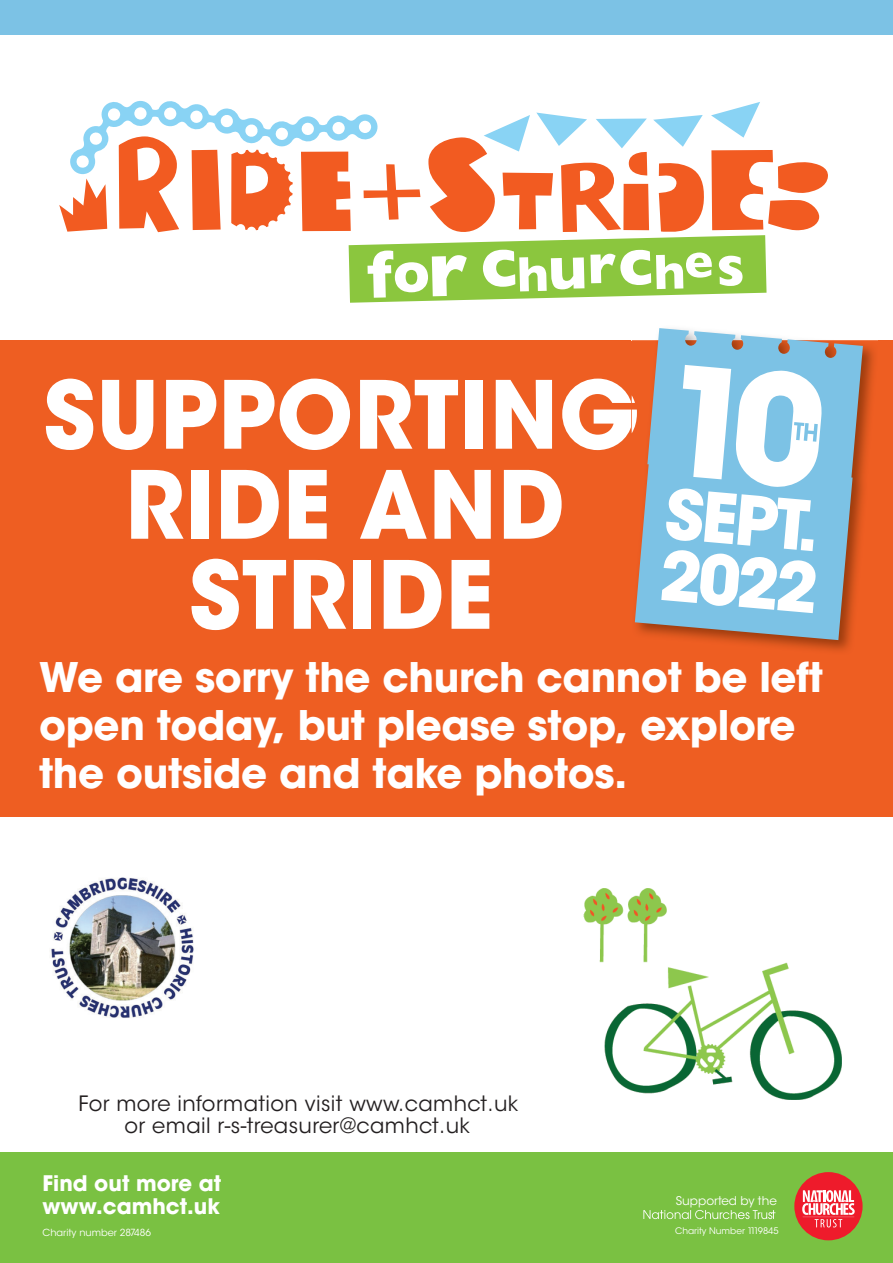
<style>
.page{position:relative;width:893px;height:1263px;background:#fff}
.page>*{position:absolute;margin:0;border:0;box-sizing:border-box;transform-origin:0 0}
.t1{font:700 93px/90px "ITC Avant Garde Std";letter-spacing:.01em;color:#fff;text-align:center}
.t2{font:700 68.25px/61.8px "ITC Avant Garde Std";color:#fff}
.t3{font:700 40.5px/48px "ITC Avant Garde Std";letter-spacing:-.01em;color:#fff}
.t4{font:700 21.3px/23.4px "ITC Avant Garde Std";color:#fff}
.t5{font:21px/22.4px "ITC Avant Garde Std";letter-spacing:.02em;color:#231f20;text-align:center}
.t6{font:12px "ITC Avant Garde Std";color:#fff}
.t7{font:9.75px "ITC Avant Garde Std";color:#fff}
.t8{font:9px "ITC Avant Garde Std";color:#fff}
</style>
<div class="page">
<div style="left:0;top:340px;width:893px;height:476px;background:#ee5e22"></div>
<img style="left:584px;top:888px;width:258px;height:212px">
<img style="left:632px;top:340px;width:246px;height:311px">
<img style="left:632px;top:378px;width:3px;height:72px">
<img style="left:632px;top:395px;width:3px;height:38px">
<svg style="left:635px;top:328px;width:228px;height:312px;background:#8fb1c3"></svg>
<svg style="left:683px;top:365px;width:141px;height:123px;background:#c7e5f3"></svg>
<svg style="left:59px;top:101px;width:769px;height:202px"></svg>
<div style="left:0;top:0;width:893px;height:34px;background:#7cc2e5"></div>
<div style="left:0;top:1152px;width:893px;height:111px;background:#7ac142"></div>
<img style="left:51px;top:877px;width:143px;height:141px">
<svg style="left:643px;top:1210px;width:132px;height:9px"></svg>
<div style="left:794px;top:1172px;width:69px;height:68px;background:#ee1b2b;border-radius:50%"></div>
<svg style="left:802px;top:1190px;width:53px;height:37px"></svg>
<h1 class="t1" style="left:44px;top:369px;width:594px">SUPPORTING<br>RIDE AND<br>STRIDE</h1>
<p class="t3" style="left:39px;top:653px;width:785px">We are sorry the church cannot be left open today, but please stop, explore the outside and take photos.</p>
<h2 class="t2" style="left:668px;top:482px;width:160px;rotate:5deg">SEPT.<br>2022</h2>
<p class="t5" style="left:79px;top:1092px;width:441px">For more information visit www.camhct.uk or email r-s-treasurer@camhct.uk</p>
<p class="t4" style="left:43px;top:1171px;width:180px">Find out more at www.camhct.uk</p>
<p class="t7" style="left:43px;top:1227px;width:110px">Charity number 287486</p>
<p class="t6" style="left:676px;top:1193px;width:103px">Supported by the</p>
<p class="t8" style="left:675px;top:1225px;width:105px">Charity Number 1119845</p>
</div>
